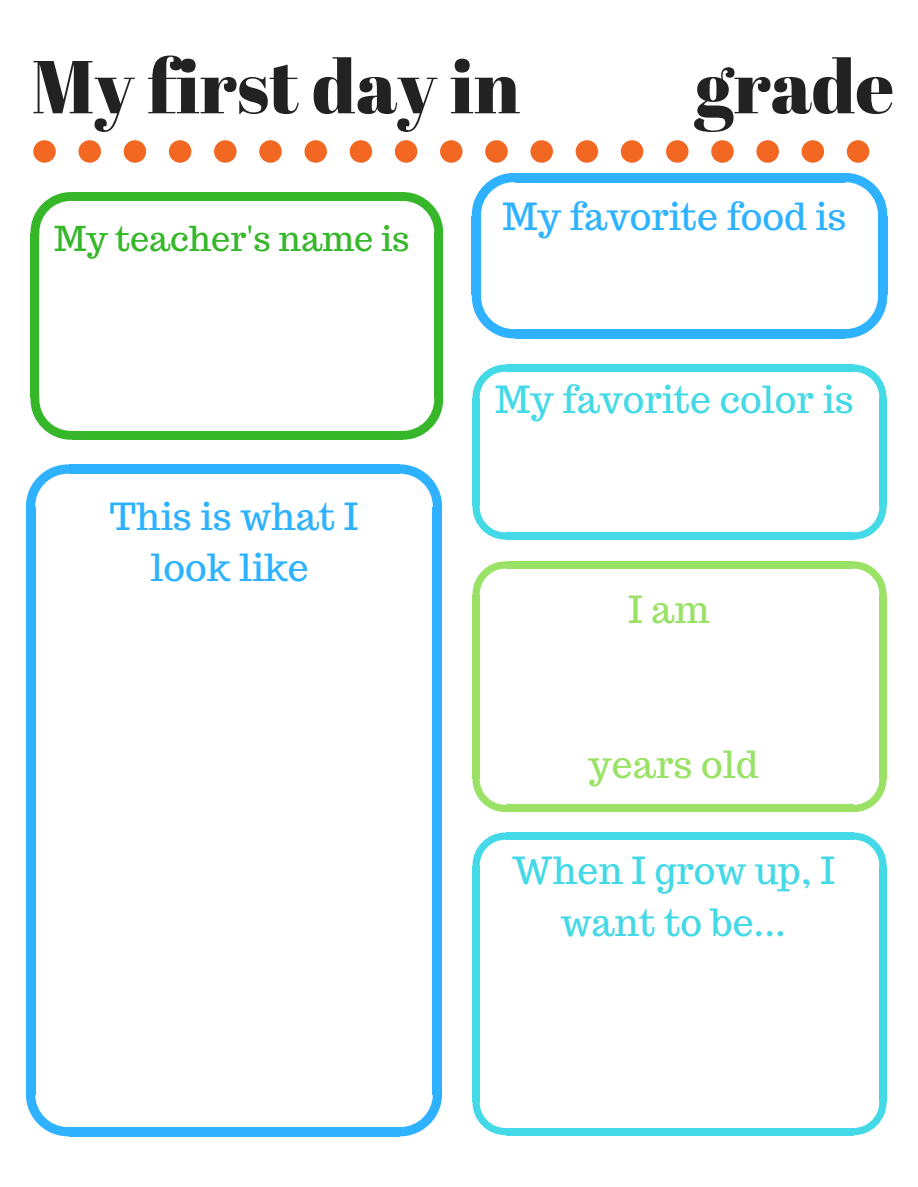
<style>
.page{position:relative;width:918px;height:1187px;background:#fff}
.page>*{position:absolute;margin:0;border:0;box-sizing:border-box;transform-origin:0 0}
.t1{font:74.7px "Abril Fatface";color:#222}
.t2{font:37.35px/51.8px "Trocchi";color:#44d9e6;text-align:center}
.t3{font:37.35px/51.8px "Trocchi";color:#2eb2ff;text-align:center}
.t4{font:37.35px "Trocchi";color:#99e265}
.t5{font:34.2px "Trocchi";letter-spacing:-.005em;color:#35b729}
</style>
<div class="page">
<svg style="left:472px;top:561px;width:36px;height:35px"></svg>
<svg style="left:851px;top:561px;width:35px;height:34px"></svg>
<div style="left:506px;top:561px;width:348px;height:7px;background:#99e265"></div>
<div style="left:473px;top:595px;width:7px;height:183px;background:#99e265"></div>
<div style="left:506px;top:804px;width:348px;height:8px;background:#99e265"></div>
<svg style="left:472px;top:777px;width:34px;height:35px"></svg>
<div style="left:879px;top:595px;width:7px;height:183px;background:#99e265"></div>
<svg style="left:854px;top:778px;width:32px;height:34px"></svg>
<svg style="left:31px;top:192px;width:41px;height:43px"></svg>
<svg style="left:402px;top:192px;width:41px;height:41px"></svg>
<div style="left:72px;top:192px;width:330px;height:9px;background:#35b729"></div>
<div style="left:31px;top:233px;width:8px;height:165px;background:#35b729"></div>
<div style="left:72px;top:431px;width:330px;height:9px;background:#35b729"></div>
<svg style="left:31px;top:396px;width:43px;height:44px"></svg>
<div style="left:434px;top:233px;width:9px;height:165px;background:#35b729"></div>
<svg style="left:400px;top:398px;width:43px;height:42px"></svg>
<svg style="left:26px;top:464px;width:43px;height:45px"></svg>
<svg style="left:399px;top:464px;width:43px;height:45px"></svg>
<div style="left:69px;top:464px;width:330px;height:10px;background:#2eb2ff"></div>
<div style="left:26px;top:507px;width:9px;height:588px;background:#2eb2ff"></div>
<div style="left:69px;top:1127px;width:330px;height:9px;background:#2eb2ff"></div>
<svg style="left:26px;top:1091px;width:43px;height:45px"></svg>
<div style="left:433px;top:507px;width:9px;height:588px;background:#2eb2ff"></div>
<svg style="left:399px;top:1091px;width:43px;height:45px"></svg>
<svg style="left:472px;top:832px;width:36px;height:35px"></svg>
<svg style="left:851px;top:832px;width:35px;height:34px"></svg>
<div style="left:506px;top:832px;width:348px;height:7px;background:#44d9e6"></div>
<div style="left:473px;top:866px;width:7px;height:235px;background:#44d9e6"></div>
<div style="left:506px;top:1127px;width:348px;height:8px;background:#44d9e6"></div>
<svg style="left:472px;top:1100px;width:36px;height:35px"></svg>
<div style="left:879px;top:866px;width:7px;height:235px;background:#44d9e6"></div>
<svg style="left:851px;top:1101px;width:35px;height:34px"></svg>
<div style="left:259px;top:141px;width:23px;height:22px;background:#f26722;border-radius:50%"></div>
<div style="left:304px;top:141px;width:23px;height:22px;background:#f26722;border-radius:50%"></div>
<div style="left:214px;top:141px;width:23px;height:22px;background:#f26722;border-radius:50%"></div>
<div style="left:395px;top:141px;width:22px;height:22px;background:#f26722;border-radius:50%"></div>
<svg style="left:33px;top:141px;width:23px;height:22px"></svg>
<div style="left:440px;top:141px;width:23px;height:22px;background:#f26722;border-radius:50%"></div>
<div style="left:78px;top:141px;width:23px;height:22px;background:#f26722;border-radius:50%"></div>
<div style="left:124px;top:141px;width:22px;height:22px;background:#f26722;border-radius:50%"></div>
<div style="left:169px;top:141px;width:22px;height:22px;background:#f26722;border-radius:50%"></div>
<div style="left:350px;top:141px;width:22px;height:22px;background:#f26722;border-radius:50%"></div>
<div style="left:711px;top:141px;width:23px;height:22px;background:#f26722;border-radius:50%"></div>
<div style="left:756px;top:141px;width:23px;height:22px;background:#f26722;border-radius:50%"></div>
<div style="left:802px;top:141px;width:22px;height:22px;background:#f26722;border-radius:50%"></div>
<div style="left:847px;top:141px;width:22px;height:22px;background:#f26722;border-radius:50%"></div>
<div style="left:666px;top:141px;width:23px;height:22px;background:#f26722;border-radius:50%"></div>
<div style="left:530px;top:141px;width:23px;height:22px;background:#f26722;border-radius:50%"></div>
<div style="left:576px;top:141px;width:22px;height:22px;background:#f26722;border-radius:50%"></div>
<div style="left:485px;top:141px;width:23px;height:22px;background:#f26722;border-radius:50%"></div>
<div style="left:621px;top:141px;width:22px;height:22px;background:#f26722;border-radius:50%"></div>
<svg style="left:472px;top:364px;width:34px;height:36px"></svg>
<svg style="left:854px;top:364px;width:32px;height:34px"></svg>
<div style="left:506px;top:364px;width:348px;height:8px;background:#44d9e6"></div>
<div style="left:473px;top:398px;width:7px;height:107px;background:#44d9e6"></div>
<div style="left:506px;top:532px;width:348px;height:7px;background:#44d9e6"></div>
<svg style="left:472px;top:504px;width:34px;height:35px"></svg>
<div style="left:879px;top:398px;width:7px;height:107px;background:#44d9e6"></div>
<svg style="left:854px;top:505px;width:32px;height:34px"></svg>
<svg style="left:472px;top:173px;width:45px;height:43px"></svg>
<svg style="left:842px;top:173px;width:45px;height:43px"></svg>
<div style="left:515px;top:173px;width:330px;height:9px;background:#2eb2ff"></div>
<div style="left:472px;top:216px;width:9px;height:78px;background:#2eb2ff"></div>
<div style="left:515px;top:329px;width:330px;height:9px;background:#2eb2ff"></div>
<svg style="left:472px;top:294px;width:43px;height:44px"></svg>
<div style="left:878px;top:216px;width:9px;height:78px;background:#2eb2ff"></div>
<svg style="left:845px;top:294px;width:42px;height:44px"></svg>
<h1 class="t1" style="left:32px;top:34px;width:490px">My first day in</h1>
<h1 class="t1" style="left:695px;top:34px;width:201px">grade</h1>
<p class="t5" style="left:54px;top:216px;width:357px">My teacher's name is</p>
<p class="t3" style="left:110px;top:490px;width:250px">This is what I look like</p>
<p class="t3" style="left:503px;top:191px;width:345px">My favorite food is</p>
<p class="t2" style="left:495px;top:373px;width:360px">My favorite color is</p>
<p class="t4" style="left:629px;top:585px;width:83px">I am</p>
<p class="t4" style="left:589px;top:740px;width:171px">years old</p>
<p class="t2" style="left:512px;top:844px;width:324px">When I grow up, I want to be...</p>
</div>
